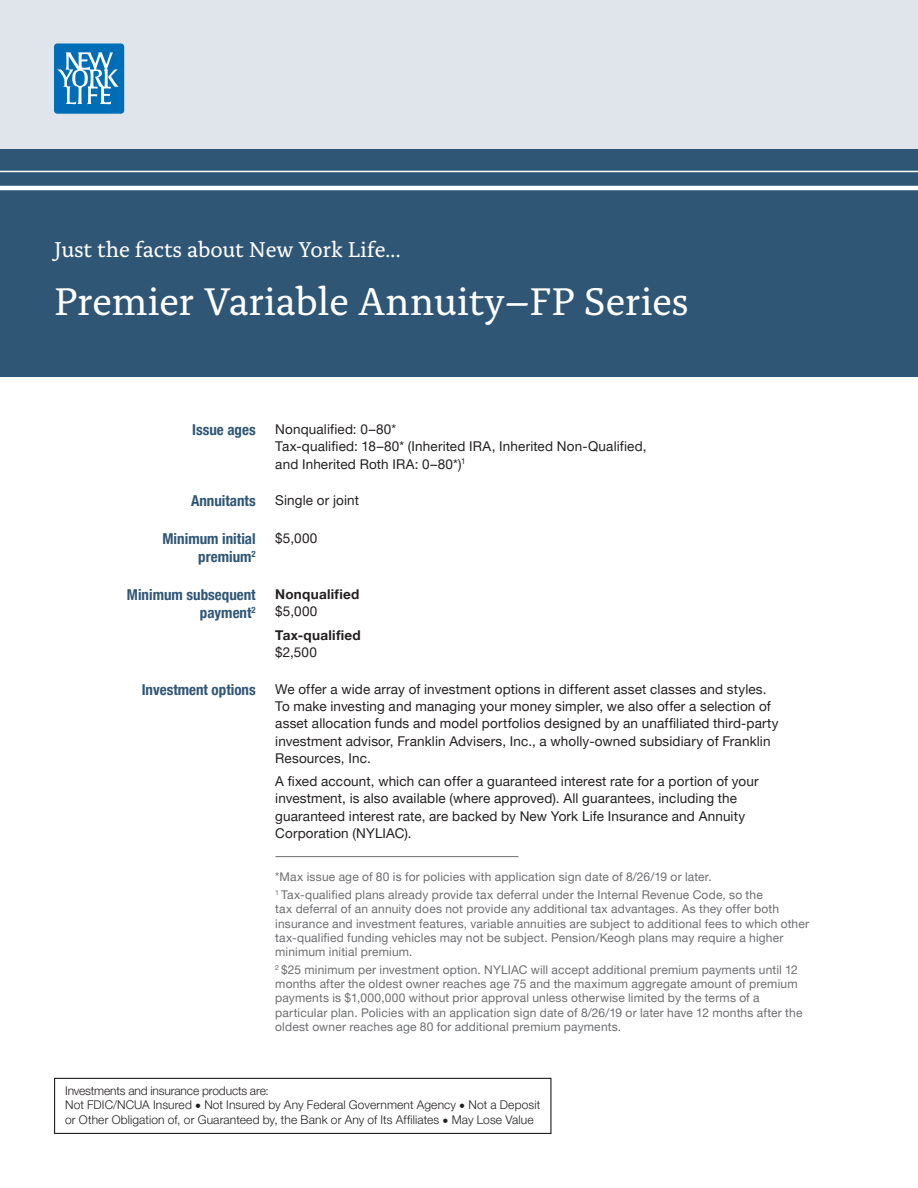
<style>
.page{position:relative;width:918px;height:1188px;background:#fff}
.page>*{position:absolute;margin:0;border:0;box-sizing:border-box;transform-origin:0 0}
.Body_Copy{font:40.5px "Alda Pro";letter-spacing:-.01em;color:#fff}
.Body_Copy-2{font:22.5px "Alda Pro";letter-spacing:-.01em;color:#fff}
.Categories{font:700 condensed 15px/18px "Helvetica Neue LT Pro";color:#305676;text-align:right}
.Body_Copy_-_New{font:13.5px/17.2px "Helvetica Neue LT Pro";letter-spacing:.01em;color:#231f20}
.Body_Copy_-_New-2{font:700 13.5px/17.2px "Helvetica Neue LT Pro";letter-spacing:.02em;color:#231f20}
.Footnotes{font:12px/14.2px "Helvetica Neue LT Pro";letter-spacing:.015em;color:#6c6d70}
.Icon_anchor_line{font:300 12px/13.8px "Helvetica Neue LT Pro";letter-spacing:.01em;color:#231f20}
.s1{font-weight:400}
</style>
<div class="page">
<div style="left:0;top:0;width:918px;height:376px;background:#305676"></div>
<div style="left:0;top:0;width:918px;height:149px;background:#dfe5ea"></div>
<hr style="left:0;top:186px;width:918px;height:4px;background:#fff">
<div style="left:54px;top:44px;width:70px;height:70px;background:#006eb6;border-radius:3px"></div>
<svg style="left:57px;top:52px;width:62px;height:52px"></svg>
<hr style="left:0;top:171px;width:918px;height:1px;background:#fff">
<div style="left:54px;top:1078px;width:498px;height:56px;border:1px solid #231f20"></div>
<hr style="left:275px;top:856px;width:243px;height:1px;background:#6c6d70">
<p class="Body_Copy-2" style="left:54px;top:233px;width:348px">Just the facts about New York Life...</p>
<p class="Body_Copy" style="left:54px;top:271px;width:636px">Premier Variable Annuity–FP Series</p>
<p class="Categories" style="left:192px;top:421px;width:65px">Issue ages</p>
<p class="Body_Copy_-_New" style="left:275px;top:420px;width:373px">Nonqualified: 0–80*<br>Tax-qualified: 18–80* (Inherited IRA, Inherited Non-Qualified, and Inherited Roth IRA: 0–80*)<sup>1</sup></p>
<p class="Categories" style="left:191px;top:492px;width:66px">Annuitants</p>
<p class="Body_Copy_-_New" style="left:275px;top:491px;width:85px">Single or joint</p>
<p class="Categories" style="left:163px;top:530px;width:95px">Minimum initial premium<sup>2</sup></p>
<p class="Body_Copy_-_New" style="left:275px;top:529px;width:44px">$5,000</p>
<p class="Categories" style="left:127px;top:585px;width:130px">Minimum subsequent payment<sup>2</sup></p>
<p class="Body_Copy_-_New-2" style="left:275px;top:585px;width:86px">Nonqualified <span class="s1">$5,000</span></p>
<p class="Body_Copy_-_New-2" style="left:275px;top:626px;width:87px">Tax-qualified <span class="s1">$2,500</span></p>
<p class="Categories" style="left:142px;top:681px;width:116px">Investment options</p>
<p class="Body_Copy_-_New" style="left:275px;top:680px;width:505px">We offer a wide array of investment options in different asset classes and styles.<br>To make investing and managing your money simpler, we also offer a selection of asset allocation funds and model portfolios designed by an unaffiliated third-party investment advisor, Franklin Advisers, Inc., a wholly-owned subsidiary of Franklin Resources, Inc.</p>
<p class="Body_Copy_-_New" style="left:275px;top:772px;width:485px">A fixed account, which can offer a guaranteed interest rate for a portion of your investment, is also available (where approved). All guarantees, including the guaranteed interest rate, are backed by New York Life Insurance and Annuity Corporation (NYLIAC).</p>
<p class="Footnotes" style="left:275px;top:870px;width:438px">*Max issue age of 80 is for policies with application sign date of 8/26/19 or later.</p>
<p class="Footnotes" style="left:275px;top:887px;width:535px"><sup>1</sup> Tax-qualified plans already provide tax deferral under the Internal Revenue Code, so the<br>tax deferral of an annuity does not provide any additional tax advantages. As they offer both insurance and investment features, variable annuities are subject to additional fees to which other tax-qualified funding vehicles may not be subject. Pension/Keogh plans may require a higher minimum initial premium.</p>
<p class="Footnotes" style="left:275px;top:962px;width:529px"><sup>2</sup> $25 minimum per investment option. NYLIAC will accept additional premium payments until 12 months after the oldest owner reaches age 75 and the maximum aggregate amount of premium payments is $1,000,000 without prior approval unless otherwise limited by the terms of a particular plan. Policies with an application sign date of 8/26/19 or later have 12 months after the oldest owner reaches age 80 for additional premium payments.</p>
<p class="Icon_anchor_line" style="left:65px;top:1084px;width:477px">Investments and insurance products are:<br>Not FDIC/NCUA Insured • Not Insured by Any Federal Government Agency • Not a Deposit</p>
<p class="Icon_anchor_line" style="left:65px;top:1112px;width:470px">or Other Obligation of, or Guaranteed by, the Bank or Any of Its Affiliates • May Lose Value</p>
</div>
